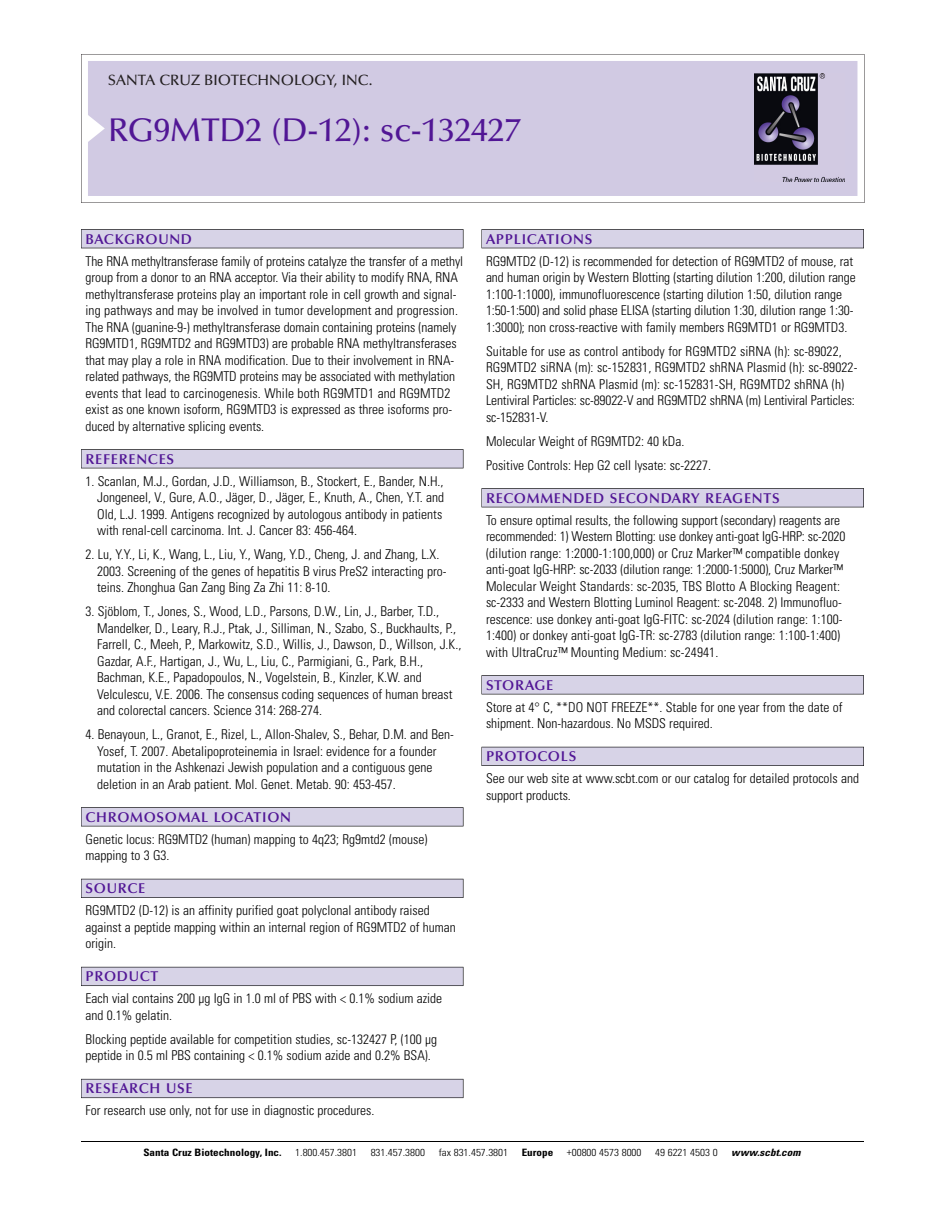
<style>
.page{position:relative;width:945px;height:1215px;background:#fff}
.page>*{position:absolute;margin:0;border:0;box-sizing:border-box;transform-origin:0 0}
.t1{font:500 33px "Optima";color:#511695}
.t2{font:500 15px "Optima";color:#231f20}
.t3{font:600 14.25px "Optima";letter-spacing:.05em;color:#511695}
.t4{font:300 condensed 13.5px/16.5px "Univers";color:#000}
.t5{font:300 condensed 10.2px "Univers";color:#000;scale:1.1 1}
.t6{font:700 condensed 10.2px "Univers";color:#000;scale:1.1 1}
.t7{font:italic 700 condensed 10.2px "Univers";letter-spacing:.005em;color:#000;scale:1.1 1}
</style>
<div class="page">
<svg style="left:81px;top:54px;width:783px;height:149px"></svg>
<div style="left:88px;top:61px;width:769px;height:135px;background:#d1cae3"></div>
<img style="left:755px;top:74px;width:90px;height:108px">
<div style="left:81px;top:229px;width:382px;height:19px;background:#525156"></div>
<div style="left:81px;top:230px;width:382px;height:18px;background:#d7d3e7"></div>
<div style="left:81px;top:449px;width:382px;height:19px;background:#525155"></div>
<div style="left:81px;top:450px;width:382px;height:18px;background:#d7d3e7"></div>
<div style="left:81px;top:807px;width:382px;height:19px;background:#545357"></div>
<div style="left:81px;top:808px;width:382px;height:18px;background:#d7d3e7"></div>
<div style="left:81px;top:879px;width:382px;height:19px;background:#54535a"></div>
<div style="left:81px;top:879px;width:382px;height:18px;background:#d7d3e7"></div>
<div style="left:81px;top:967px;width:382px;height:19px;background:#5b5a62"></div>
<div style="left:81px;top:967px;width:382px;height:18px;background:#d7d3e7"></div>
<div style="left:81px;top:1079px;width:382px;height:19px;background:#66646e"></div>
<div style="left:81px;top:1079px;width:382px;height:18px;background:#d7d3e7"></div>
<div style="left:482px;top:229px;width:382px;height:19px;background:#525156"></div>
<div style="left:482px;top:230px;width:381px;height:18px;background:#d7d3e7"></div>
<div style="left:482px;top:488px;width:382px;height:19px;background:#525155"></div>
<div style="left:482px;top:489px;width:381px;height:18px;background:#d7d3e7"></div>
<div style="left:482px;top:675px;width:382px;height:19px;background:#545357"></div>
<div style="left:482px;top:676px;width:381px;height:18px;background:#d7d3e7"></div>
<div style="left:482px;top:747px;width:382px;height:19px;background:#54535a"></div>
<div style="left:482px;top:747px;width:381px;height:18px;background:#d7d3e7"></div>
<hr style="left:81px;top:1141px;width:783px;height:1px;background:#000">
<p class="t2" style="left:108px;top:74px;width:266px">SANTA CRUZ BIOTECHNOLOGY, INC.</p>
<h1 class="t1" style="left:108px;top:117px;width:414px">RG9MTD2 (D-12): sc-132427</h1>
<p class="t3" style="left:86px;top:233px;width:108px">BACKGROUND</p>
<p class="t4" style="left:86px;top:254px;width:379px">The RNA methyltransferase family of proteins catalyze the transfer of a methyl group from a donor to an RNA acceptor. Via their ability to modify RNA, RNA methyltransferase proteins play an important role in cell growth and signal&shy;ing pathways and may be involved in tumor development and progression.<br>The RNA (guanine-9-) methyltransferase domain containing proteins (namely RG9MTD1, RG9MTD2 and RG9MTD3) are probable RNA methyltransferases that may play a role in RNA modification. Due to their involvement in RNA&shy;related pathways, the RG9MTD proteins may be associated with methylation events that lead to carcinogenesis. While both RG9MTD1 and RG9MTD2 exist as one known isoform, RG9MTD3 is expressed as three isoforms pro&shy;duced by alternative splicing events.</p>
<p class="t3" style="left:86px;top:453px;width:90px">REFERENCES</p>
<p class="t4" style="left:97px;top:474px;width:348px;text-indent:-12px">1. Scanlan, M.J., Gordan, J.D., Williamson, B., Stockert, E., Bander, N.H., Jongeneel, V., Gure, A.O., Jäger, D., Jäger, E., Knuth, A., Chen, Y.T. and Old, L.J. 1999. Antigens recognized by autologous antibody in patients with renal-cell carcinoma. Int. J. Cancer 83: 456-464.</p>
<p class="t4" style="left:97px;top:547px;width:351px;text-indent:-12px">2. Lu, Y.Y., Li, K., Wang, L., Liu, Y., Wang, Y.D., Cheng, J. and Zhang, L.X.<br>2003. Screening of the genes of hepatitis B virus PreS2 interacting pro&shy;teins. Zhonghua Gan Zang Bing Za Zhi 11: 8-10.</p>
<p class="t4" style="left:97px;top:604px;width:366px;text-indent:-12px">3. Sjöblom, T., Jones, S., Wood, L.D., Parsons, D.W., Lin, J., Barber, T.D., Mandelker, D., Leary, R.J., Ptak, J., Silliman, N., Szabo, S., Buckhaults, P., Farrell, C., Meeh, P., Markowitz, S.D., Willis, J., Dawson, D., Willson, J.K., Gazdar, A.F., Hartigan, J., Wu, L., Liu, C., Parmigiani, G., Park, B.H., Bachman, K.E., Papadopoulos, N., Vogelstein, B., Kinzler, K.W. and Velculescu, V.E. 2006. The consensus coding sequences of human breast and colorectal cancers. Science 314: 268-274.</p>
<p class="t4" style="left:97px;top:727px;width:358px;text-indent:-12px">4. Benayoun, L., Granot, E., Rizel, L., Allon-Shalev, S., Behar, D.M. and Ben-Yosef, T. 2007. Abetalipoproteinemia in Israel: evidence for a founder mutation in the Ashkenazi Jewish population and a contiguous gene deletion in an Arab patient. Mol. Genet. Metab. 90: 453-457.</p>
<p class="t3" style="left:86px;top:811px;width:207px">CHROMOSOMAL LOCATION</p>
<p class="t4" style="left:86px;top:832px;width:343px">Genetic locus: RG9MTD2 (human) mapping to 4q23; Rg9mtd2 (mouse) mapping to 3 G3.</p>
<p class="t3" style="left:86px;top:883px;width:61px">SOURCE</p>
<p class="t4" style="left:86px;top:903px;width:372px">RG9MTD2 (D-12) is an affinity purified goat polyclonal antibody raised against a peptide mapping within an internal region of RG9MTD2 of human origin.</p>
<p class="t3" style="left:86px;top:971px;width:74px">PRODUCT</p>
<p class="t4" style="left:86px;top:991px;width:358px">Each vial contains 200 µg IgG in 1.0 ml of PBS with &lt; 0.1% sodium azide and 0.1% gelatin.</p>
<p class="t4" style="left:86px;top:1032px;width:353px">Blocking peptide available for competition studies, sc-132427 P, (100 µg peptide in 0.5 ml PBS containing &lt; 0.1% sodium azide and 0.2% BSA).</p>
<p class="t3" style="left:86px;top:1083px;width:109px">RESEARCH USE</p>
<p class="t4" style="left:86px;top:1103px;width:290px">For research use only, not for use in diagnostic procedures.</p>
<p class="t3" style="left:486px;top:233px;width:108px">APPLICATIONS</p>
<p class="t4" style="left:486px;top:254px;width:371px">RG9MTD2 (D-12) is recommended for detection of RG9MTD2 of mouse, rat and human origin by Western Blotting (starting dilution 1:200, dilution range 1:100-1:1000), immunofluorescence (starting dilution 1:50, dilution range 1:50-1:500) and solid phase ELISA (starting dilution 1:30, dilution range 1:30- 1:3000); non cross-reactive with family members RG9MTD1 or RG9MTD3.</p>
<p class="t4" style="left:486px;top:344px;width:373px">Suitable for use as control antibody for RG9MTD2 siRNA (h): sc-89022, RG9MTD2 siRNA (m): sc-152831, RG9MTD2 shRNA Plasmid (h): sc-89022- SH, RG9MTD2 shRNA Plasmid (m): sc-152831-SH, RG9MTD2 shRNA (h)<br>Lentiviral Particles: sc-89022-V and RG9MTD2 shRNA (m) Lentiviral Particles: sc-152831-V.</p>
<p class="t4" style="left:486px;top:430px;width:227px;line-height:24px">Molecular Weight of RG9MTD2: 40 kDa.<br>Positive Controls: Hep G2 cell lysate: sc-2227.</p>
<p class="t3" style="left:486px;top:492px;width:295px">RECOMMENDED SECONDARY REAGENTS</p>
<p class="t4" style="left:486px;top:513px;width:361px">To ensure optimal results, the following support (secondary) reagents are recommended: 1) Western Blotting: use donkey anti-goat IgG-HRP: sc-2020 (dilution range: 1:2000-1:100,000) or Cruz Marker™ compatible donkey anti-goat IgG-HRP: sc-2033 (dilution range: 1:2000-1:5000), Cruz Marker™ Molecular Weight Standards: sc-2035, TBS Blotto A Blocking Reagent: sc-2333 and Western Blotting Luminol Reagent: sc-2048. 2) Immunofluo&shy;rescence: use donkey anti-goat IgG-FITC: sc-2024 (dilution range: 1:100- 1:400) or donkey anti-goat IgG-TR: sc-2783 (dilution range: 1:100-1:400) with UltraCruz™ Mounting Medium: sc-24941.</p>
<p class="t3" style="left:486px;top:679px;width:69px">STORAGE</p>
<p class="t4" style="left:486px;top:700px;width:358px">Store at 4° C, **DO NOT FREEZE**. Stable for one year from the date of shipment. Non-hazardous. No MSDS required.</p>
<p class="t3" style="left:486px;top:751px;width:92px">PROTOCOLS</p>
<p class="t4" style="left:486px;top:771px;width:375px">See our web site at www.scbt.com or our catalog for detailed protocols and support products.</p>
<p class="t6" style="left:143px;top:1148px;width:127px">Santa Cruz Biotechnology, Inc.</p>
<p class="t5" style="left:295px;top:1148px;width:58px">1.800.457.3801</p>
<p class="t5" style="left:371px;top:1148px;width:51px">831.457.3800</p>
<p class="t5" style="left:439px;top:1148px;width:65px">fax 831.457.3801</p>
<p class="t6" style="left:522px;top:1148px;width:30px">Europe</p>
<p class="t5" style="left:567px;top:1148px;width:69px">+00800 4573 8000</p>
<p class="t5" style="left:655px;top:1148px;width:58px">49 6221 4503 0</p>
<p class="t7" style="left:731px;top:1148px;width:64px">www.scbt.com</p>
</div>
